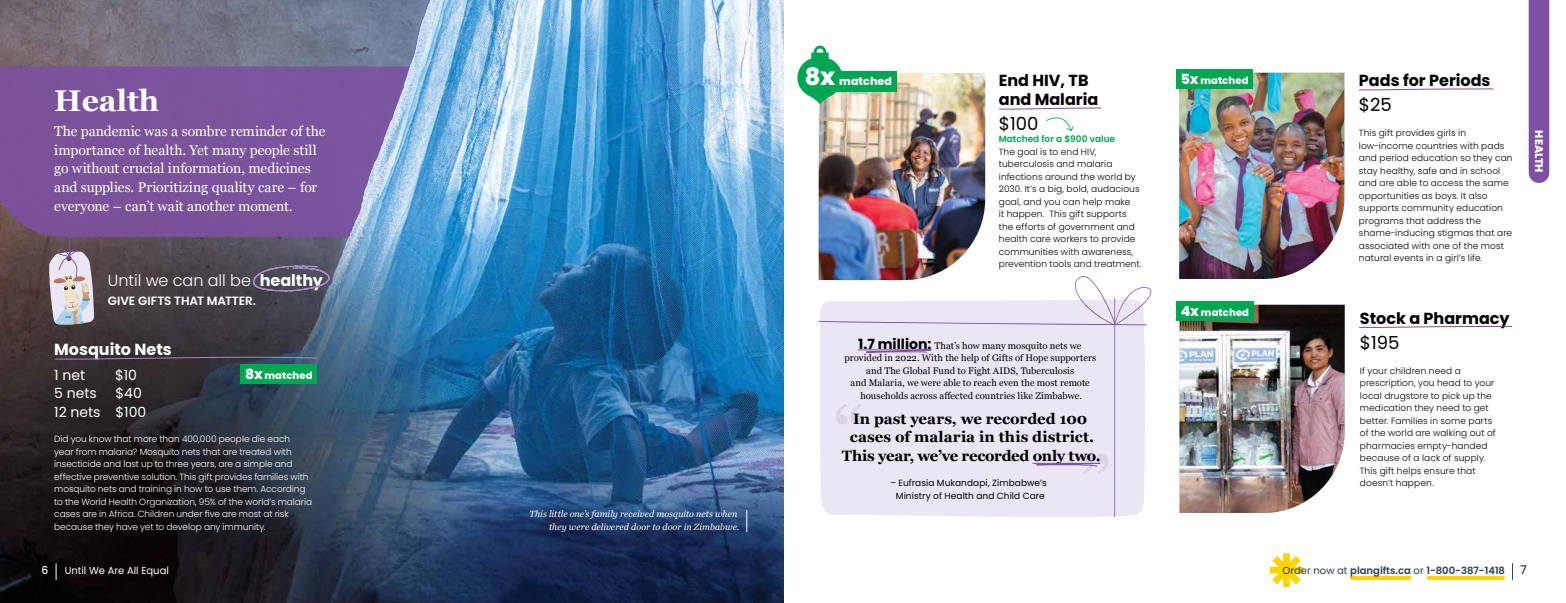
<style>
.page{position:relative;width:1566px;height:603px;background:#fff}
.page>*{position:absolute;margin:0;border:0;box-sizing:border-box;transform-origin:0 0}
.t1{font:700 60px "Georgia";color:#dbd2e8}
.t2{font:700 30px "Georgia";color:#fff}
.t3{font:18px "Poppins";color:#000}
.t4{font:700 16px/18.8px "Poppins";color:#000}
.t5{font:300 16px "Poppins";letter-spacing:-.005em;color:#fff}
.t6{font:700 16px "Poppins";color:#fff}
.t7{font:700 15px/18.8px "Georgia";color:#000;text-align:center}
.t8{font:14px/18.7px "Georgia";letter-spacing:-.005em;color:#fff}
.t9{font:14px/18.7px "Poppins";color:#fff}
.t10{font:600 12px "Poppins";letter-spacing:-.005em;color:#fff}
.t11{font:800 11px "Poppins";letter-spacing:.005em;color:#fff}
.t12{font:500 11px "Poppins";color:#fff}
.t13{font:600 10px "Poppins";color:#29404e}
.t14{font:800 10px "Poppins";letter-spacing:.01em;color:#fff}
.t15{font:10px "Poppins";color:#fff}
.t16{font:9.5px/12.5px "Georgia";color:#000;text-align:center}
.t17{font:300 9px/12.5px "Poppins";letter-spacing:.01em;color:#000}
.t18{font:300 9px/12.5px "Poppins";letter-spacing:-.01em;color:#fff}
.t19{font:italic 9px/12.5px "Georgia";letter-spacing:.005em;color:#fff;text-align:right}
.t20{font:9px/12.5px "Poppins";letter-spacing:.01em;color:#000;text-align:center}
.t21{font:600 9px "Poppins";color:#00a651}
.s1{font-weight:700}
.s2{font-size:14px}
.s3{font-size:24px}
.s4{font-family:"Poppins";font-weight:700;font-size:14px}
.s5{font-weight:400}
.s6{font-weight:500;font-size:12px}
</style>
<div class="page">
<img style="left:0;top:0;width:784px;height:603px">
<img style="left:1179px;top:73px;width:165px;height:206px">
<img style="left:1180px;top:305px;width:165px;height:208px">
<div style="left:1529px;top:0;width:20px;height:183px;background:#7c51a1"></div>
<div style="left:1176px;top:69px;width:77px;height:19px;background:#00a651"></div>
<div style="left:1176px;top:301px;width:78px;height:20px;background:#00a651"></div>
<div style="left:240px;top:364px;width:77px;height:19px;background:#00a651"></div>
<div style="left:0;top:67px;width:346px;height:170px;background:#7a539c"></div>
<svg style="left:236px;top:261px;width:105px;height:37px;background:#555565"></svg>
<svg style="left:49px;top:230px;width:45px;height:95px;background:#b2a8b3"></svg>
<svg style="left:54px;top:356px;width:264px;height:4px"></svg>
<svg style="left:1359px;top:88px;width:135px;height:3px"></svg>
<svg style="left:1359px;top:325px;width:154px;height:3px"></svg>
<img style="left:797px;top:46px;width:354px;height:471px">
<img style="left:346px;top:0;width:438px;height:442px">
<svg style="left:746px;top:510px;width:1px;height:22px"></svg>
<hr style="left:1352px;top:576px;width:58px;height:4px;background:#ffd400">
<hr style="left:1429px;top:576px;width:74px;height:4px;background:#ffd400">
<svg style="left:1270px;top:553px;width:33px;height:34px"></svg>
<svg style="left:1512px;top:563px;width:1px;height:17px"></svg>
<svg style="left:56px;top:563px;width:1px;height:17px"></svg>
<h2 class="t2" style="left:54px;top:78px;width:107px">Health</h2>
<h3 class="t8" style="left:54px;top:121px;width:273px">The pandemic was a sombre reminder of the importance of health. Yet many people still go without crucial information, medicines and supplies. Prioritizing quality care – for everyone – can’t wait another moment.</h3>
<h3 class="t5" style="left:108px;top:271px;width:216px">Until we can all be <span class="s1">healthy</span></h3>
<h3 class="t10" style="left:108px;top:294px;width:150px">GIVE GIFTS THAT MATTER.</h3>
<h3 class="t6" style="left:54px;top:340px;width:119px">Mosquito Nets</h3>
<h3 class="t9" style="left:54px;top:366px;width:32px">1 net</h3>
<h3 class="t9" style="left:115px;top:366px;width:23px">$10</h3>
<h3 class="t9" style="left:54px;top:384px;width:44px">5 nets</h3>
<p class="t14" style="left:245px;top:369px;width:69px"><span class="s2">8x</span> matched</p>
<h3 class="t9" style="left:54px;top:384px;width:94px;text-indent:61px">$40<br>12 nets $100</h3>
<p class="t18" style="left:54px;top:433px;width:259px">Did you know that more than 400,000 people die each<br>year from malaria? Mosquito nets that are treated with insecticide and last up to three years, are a simple and effective preventive solution. This gift provides families with mosquito nets and training in how to use them. According to the World Health Organization, 95% of the world’s malaria cases are in Africa. Children under five are most at risk because they have yet to develop any immunity.</p>
<p class="t19" style="left:529px;top:508px;width:211px">This little one’s family received mosquito nets when they were delivered door to door in Zimbabwe.</p>
<p class="t11" style="left:805px;top:75px;width:89px"><span class="s3">8x</span> matched</p>
<h3 class="t4" style="left:999px;top:71px;width:101px">End HIV, TB and Malaria</h3>
<h3 class="t3" style="left:999px;top:113px;width:41px">$100</h3>
<p class="t17" style="left:999px;top:145px;width:144px">The goal is to end HIV, tuberculosis and malaria infections around the world by<br>2030. It’s a big, bold, audacious goal, and you can help make<br>it happen. This gift supports the efforts of government and health care workers to provide communities with awareness, prevention tools and treatment.</p>
<p class="t21" style="left:999px;top:134px;width:118px">Matched for a $900 value</p>
<p class="t16" style="left:844px;top:339px;width:253px"><span class="s4">1.7 million:</span> That’s how many mosquito nets we provided in 2022. With the help of Gifts of Hope supporters and The Global Fund to Fight AIDS, Tuberculosis<br>and Malaria, we were able to reach even the most remote households across affected countries like Zimbabwe.</p>
<h3 class="t7" style="left:842px;top:408px;width:260px">In past years, we recorded 100 cases of malaria in this district.<br>This year, we’ve recorded only two.</h3>
<p class="t20" style="left:890px;top:477px;width:158px">– Eufrasia Mukandapi, Zimbabwe’s<br>Ministry of Health and Child Care</p>
<h1 class="t1" style="left:834px;top:382px;width:33px">“</h1>
<h1 class="t1" style="left:1079px;top:432px;width:33px">”</h1>
<p class="t14" style="left:1181px;top:75px;width:69px"><span class="s2">5x</span> matched</p>
<p class="t14" style="left:1181px;top:307px;width:70px"><span class="s2">4x</span> matched</p>
<h3 class="t4" style="left:1359px;top:71px;width:133px">Pads for Periods</h3>
<h3 class="t3" style="left:1359px;top:94px;width:34px">$25</h3>
<p class="t17" style="left:1359px;top:127px;width:155px">This gift provides girls in low-income countries with pads and period education so they can stay healthy, safe and in school and are able to access the same opportunities as boys. It also supports community education programs that address the shame-inducing stigmas that are associated with one of the most natural events in a girl’s life.</p>
<h3 class="t4" style="left:1360px;top:309px;width:151px">Stock a Pharmacy</h3>
<h3 class="t3" style="left:1360px;top:332px;width:41px">$195</h3>
<p class="t17" style="left:1360px;top:364px;width:137px">If your children need a prescription, you head to your local drugstore to pick up the medication they need to get better. Families in some parts of the world are walking out of pharmacies empty-handed because of a lack of supply.<br>This gift helps ensure that doesn’t happen.</p>
<p class="t11" style="left:1545px;top:130px;width:44px;rotate:90deg">HEALTH</p>
<p class="t12" style="left:41px;top:563px;width:8px">6</p>
<p class="t15" style="left:65px;top:564px;width:106px">Until We Are All Equal</p>
<p class="t13" style="left:1283px;top:564px;width:246px"><span class="s5">Order now at</span> plangifts.ca <span class="s5">or</span> 1-800-387-1418 <span class="s6">7</span></p>
</div>
